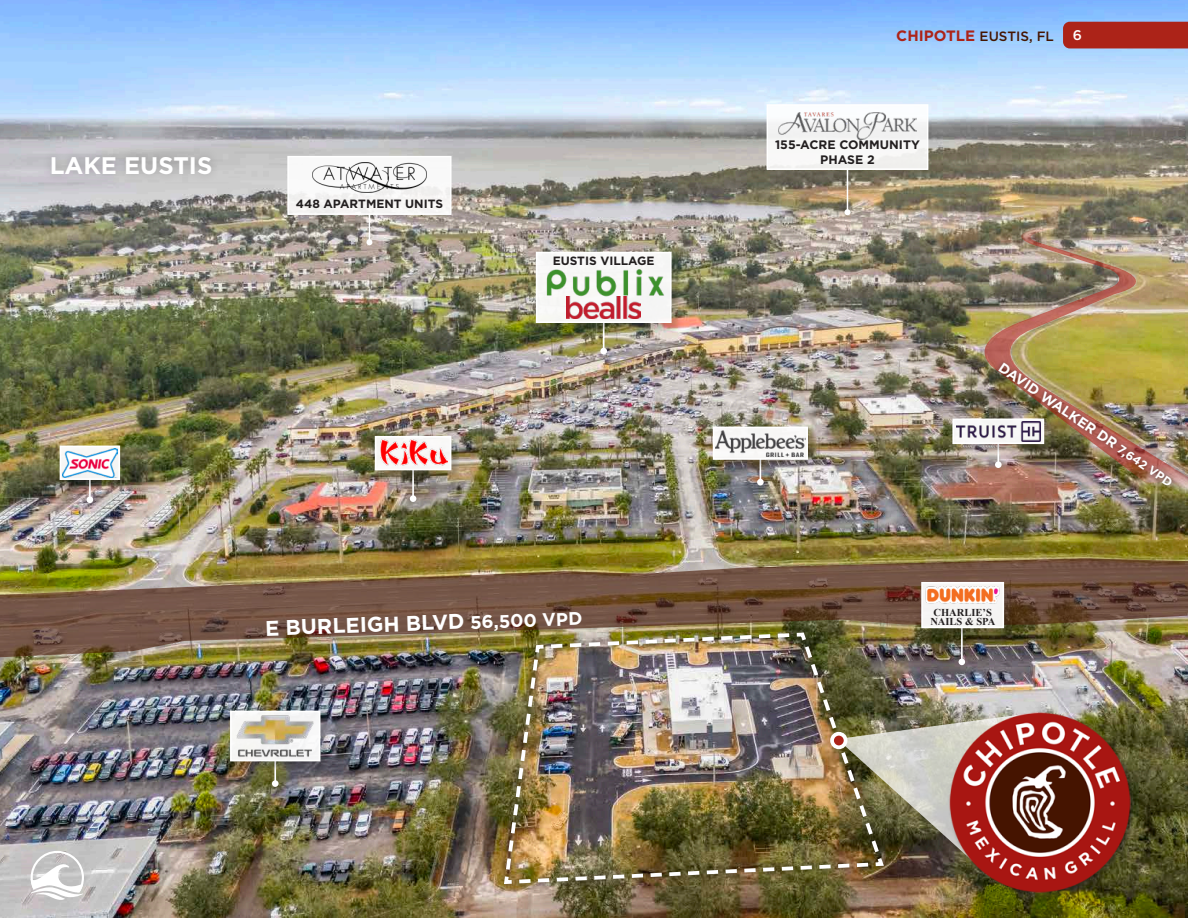
<style>
.page{position:relative;width:1188px;height:918px;background:#fff}
.page>*{position:absolute;margin:0;border:0;box-sizing:border-box;transform-origin:0 0}
.t1{font:700 24px "Gotham";color:#fff}
.t2{font:700 21.3px "Gotham";color:#fff}
.t3{font:700 14.1px "Gotham";color:#fff}
.t4{font:500 13.95px "Gotham";color:#fff}
.t5{font:500 13.5px "Gotham";color:#441500}
.t6{font:700 12.3px/14.7px "Gotham";color:#231f20;text-align:center}
.t7{font:700 12px "Gotham";color:#231f20}
.t8{font:700 10.5px/9px "Times New Roman";color:#231f20}
.s1{font-size:18.15px}
.s2{font-weight:700;font-size:15px;color:#ac2318}
.s3{font-size:12.15px}
</style>
<div class="page">
<img style="left:0;top:0;width:1188px;height:918px">
<img style="left:0;top:558px;width:1188px;height:100px">
<svg style="left:31px;top:851px;width:53px;height:49px"></svg>
<div style="left:1063px;top:22px;width:125px;height:26px;background:#ac2318"></div>
<div style="left:497px;top:625px;width:394px;height:266px;background:#231f20;opacity:.75"></div>
<hr style="left:274px;top:760px;width:2px;height:24px;background:#fff">
<div style="left:272px;top:780px;width:7px;height:7px;background:#fff;border-radius:50%"></div>
<div style="left:230px;top:710px;width:101px;height:62px;background:#231f20;opacity:.25"></div>
<img style="left:234px;top:713px;width:83px;height:46px">
<div style="left:921px;top:581px;width:94px;height:58px;background:#231f20;opacity:.25"></div>
<div style="left:922px;top:583px;width:81px;height:44px;background:#f5f4f3"></div>
<img style="left:925px;top:586px;width:75px;height:18px">
<div style="left:952px;top:418px;width:103px;height:37px;background:#231f20;opacity:.25"></div>
<div style="left:953px;top:419px;width:90px;height:24px;background:#f9f8f8"></div>
<div style="left:952px;top:418px;width:92px;height:26px;border:2px solid #fff"></div>
<img style="left:956px;top:425px;width:27px;height:13px">
<div style="left:757px;top:479px;width:7px;height:6px;background:#fff;border-radius:50%"></div>
<div style="left:712px;top:426px;width:107px;height:44px;background:#231f20;opacity:.25"></div>
<div style="left:713px;top:427px;width:95px;height:33px;border:2px solid #fff"></div>
<img style="left:716px;top:430px;width:89px;height:27px">
<hr style="left:412px;top:470px;width:2px;height:29px;background:#fff">
<div style="left:410px;top:495px;width:6px;height:7px;background:#fff;border-radius:50%"></div>
<hr style="left:89px;top:478px;width:2px;height:22px;background:#fff">
<div style="left:87px;top:496px;width:6px;height:7px;background:#fff;border-radius:50%"></div>
<div style="left:374px;top:435px;width:88px;height:46px;background:#231f20;opacity:.25"></div>
<div style="left:376px;top:437px;width:75px;height:33px;background:#f7f6f5"></div>
<div style="left:59px;top:445px;width:72px;height:46px;background:#231f20;opacity:.25"></div>
<div style="left:60px;top:446px;width:60px;height:34px;border:2px solid #fff"></div>
<img style="left:380px;top:440px;width:68px;height:26px">
<hr style="left:847px;top:168px;width:1px;height:44px;background:#fff">
<svg style="left:844px;top:209px;width:6px;height:6px"></svg>
<svg style="left:366px;top:215px;width:6px;height:30px"></svg>
<div style="left:767px;top:105px;width:161px;height:64px;background:#f8f8f7"></div>
<img style="left:778px;top:112px;width:139px;height:28px">
<div style="left:288px;top:157px;width:163px;height:57px;background:#f8f7f6"></div>
<img style="left:312px;top:163px;width:115px;height:30px">
<hr style="left:603px;top:322px;width:2px;height:29px;background:#fff">
<div style="left:600px;top:348px;width:7px;height:6px;background:#fff;border-radius:50%"></div>
<div style="left:535px;top:251px;width:147px;height:83px;background:#231f20;opacity:.25"></div>
<div style="left:537px;top:253px;width:134px;height:69px;background:#f7f7f6"></div>
<img style="left:546px;top:269px;width:118px;height:27px">
<img style="left:566px;top:296px;width:75px;height:23px">
<img style="left:62px;top:448px;width:55px;height:29px">
<img style="left:983px;top:227px;width:205px;height:262px">
<div style="left:994px;top:359px;width:182px;height:130px;background:#231f20;opacity:.5"></div>
<img style="left:504px;top:631px;width:534px;height:255px">
<img style="left:936px;top:699px;width:208px;height:208px">
<div style="left:832px;top:734px;width:14px;height:13px;background:#ac2318;border-radius:50%"></div>
<div style="left:830px;top:732px;width:17px;height:17px;border:4px solid #fff;border-radius:50%"></div>
<div style="left:42px;top:147px;width:178px;height:36px;background:#231f20;opacity:.25"></div>
<h1 class="t1" style="left:50px;top:149px;width:164px">LAKE EUSTIS</h1>
<p class="t7" style="left:296px;top:195px;width:149px">448 APARTMENT UNITS</p>
<p class="t7" style="left:553px;top:253px;width:103px">EUSTIS VILLAGE</p>
<h2 class="t2" style="left:265px;top:614px;width:319px;rotate:-2deg">E BURLEIGH BLVD <span class="s1">56,500 VPD</span></h2>
<p class="t5" style="left:896px;top:27px;width:159px"><span class="s2">CHIPOTLE</span> EUSTIS, FL</p>
<p class="t4" style="left:1073px;top:26px;width:11px">6</p>
<p class="t6" style="left:775px;top:137px;width:146px">155-ACRE COMMUNITY<br>PHASE 2</p>
<p class="t3" style="left:1005px;top:358px;width:209px;rotate:34deg">DAVID WALKER DR <span class="s3">7,642 VPD</span></p>
<p class="t8" style="left:930px;top:607px;width:67px">CHARLIE’S<br>NAILS &amp; SPA</p>
</div>
